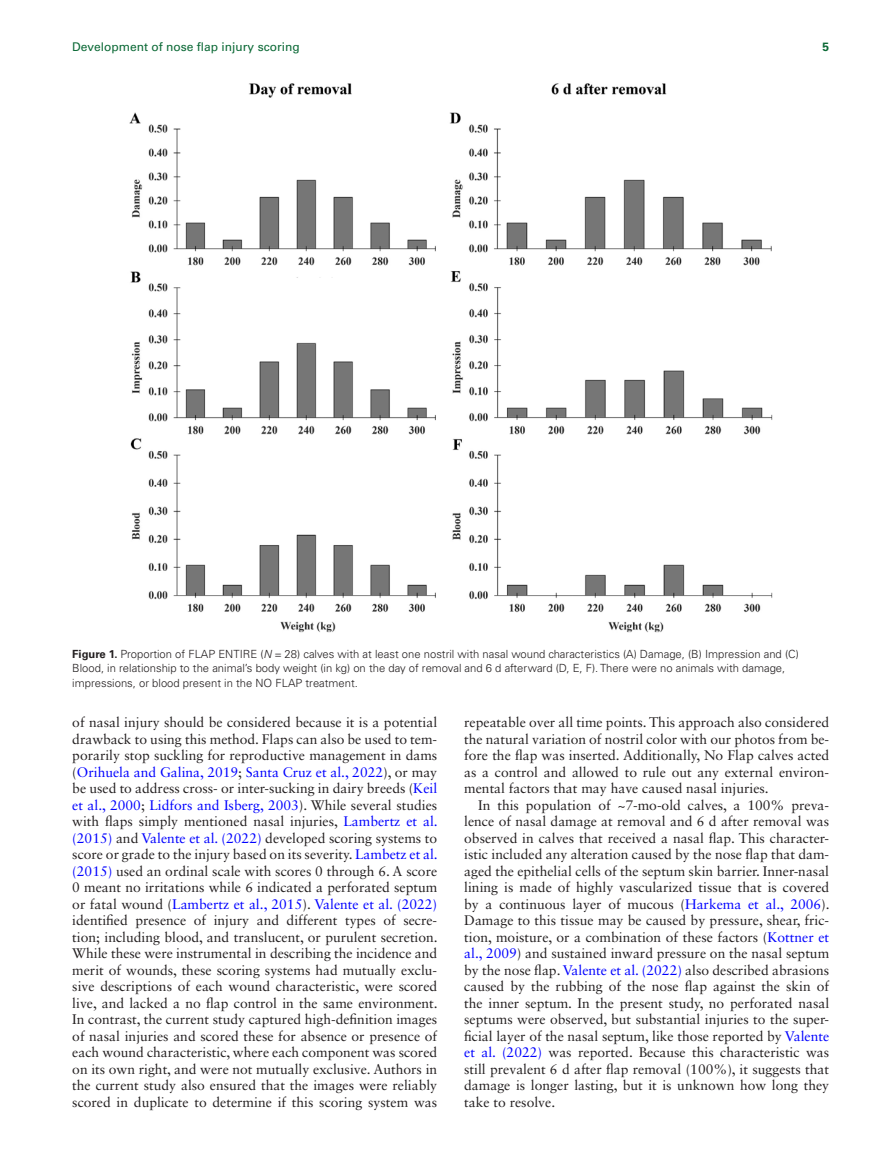
<style>
.page{position:relative;width:893px;height:1174px;background:#fff}
.page>*{position:absolute;margin:0;border:0;box-sizing:border-box;transform-origin:0 0}
.t1{font:13.8px/16.5px "Sabon LT Std";color:#231f20;text-align:justify}
.t2{font:12px "Univers LT Std";color:#0b6936}
.t3{font:700 12px "Univers LT Std";color:#0b6936}
.t4{font:300 11.25px/14.2px "Univers LT Std";color:#231f20}
.s1{font-weight:700}
.s2{font-style:italic}
.s3{color:#00f}
</style>
<div class="page">
<img style="left:129px;top:83px;width:644px;height:550px">
<p class="t2" style="left:72px;top:40px;width:229px">Development of nose flap injury scoring</p>
<p class="t3" style="left:822px;top:40px;width:8px">5</p>
<p class="t4" style="left:72px;top:647px;width:728px"><span class="s1">Figure 1.</span> Proportion of FLAP ENTIRE (<span class="s2">N</span> = 28) calves with at least one nostril with nasal wound characteristics (A) Damage, (B) Impression and (C)<br>Blood, in relationship to the animal’s body weight (in kg) on the day of removal and 6 d afterward (D, E, F). There were no animals with damage, impressions, or blood present in the NO FLAP treatment.</p>
<p class="t1" style="left:72px;top:714px;width:367px">of nasal injury should be considered because it is a potential drawback to using this method. Flaps can also be used to tem&shy;porarily stop suckling for reproductive management in dams (<span class="s3">Orihuela and Galina, 2019</span>; <span class="s3">Santa Cruz et al., 2022</span>), or may be used to address cross- or inter-sucking in dairy breeds (<span class="s3">Keil et al., 2000</span>; <span class="s3">Lidfors and Isberg, 2003</span>). While several studies with flaps simply mentioned nasal injuries, <span class="s3">Lambertz et al. (2015)</span> and <span class="s3">Valente et al. (2022)</span> developed scoring systems to score or grade to the injury based on its severity. <span class="s3">Lambetz et al. (2015)</span> used an ordinal scale with scores 0 through 6. A score 0 meant no irritations while 6 indicated a perforated septum or fatal wound (<span class="s3">Lambertz et al., 2015</span>). <span class="s3">Valente et al. (2022) </span>identified presence of injury and different types of secre&shy;tion; including blood, and translucent, or purulent secretion.<br>While these were instrumental in describing the incidence and merit of wounds, these scoring systems had mutually exclu&shy;sive descriptions of each wound characteristic, were scored live, and lacked a no flap control in the same environment.<br>In contrast, the current study captured high-definition images of nasal injuries and scored these for absence or presence of each wound characteristic, where each component was scored on its own right, and were not mutually exclusive. Authors in the current study also ensured that the images were reliably scored in duplicate to determine if this scoring system was</p>
<p class="t1" style="left:464px;top:714px;width:366px">repeatable over all time points. This approach also considered the natural variation of nostril color with our photos from be&shy;fore the flap was inserted. Additionally, No Flap calves acted as a control and allowed to rule out any external environ&shy;mental factors that may have caused nasal injuries.</p>
<p class="t1" style="left:464px;top:796px;width:367px;text-indent:14px">In this population of ~7-mo-old calves, a 100% preva&shy;lence of nasal damage at removal and 6 d after removal was observed in calves that received a nasal flap. This character&shy;istic included any alteration caused by the nose flap that dam&shy;aged the epithelial cells of the septum skin barrier. Inner-nasal lining is made of highly vascularized tissue that is covered by a continuous layer of mucous (<span class="s3">Harkema et al., 2006</span>).<br>Damage to this tissue may be caused by pressure, shear, fric&shy;tion, moisture, or a combination of these factors (<span class="s3">Kottner et al., 2009</span>) and sustained inward pressure on the nasal septum by the nose flap. <span class="s3">Valente et al. (2022)</span> also described abrasions caused by the rubbing of the nose flap against the skin of the inner septum. In the present study, no perforated nasal septums were observed, but substantial injuries to the super&shy;ficial layer of the nasal septum, like those reported by <span class="s3">Valente et al. (2022)</span> was reported. Because this characteristic was still prevalent 6 d after flap removal (100%), it suggests that damage is longer lasting, but it is unknown how long they take to resolve.</p>
</div>
